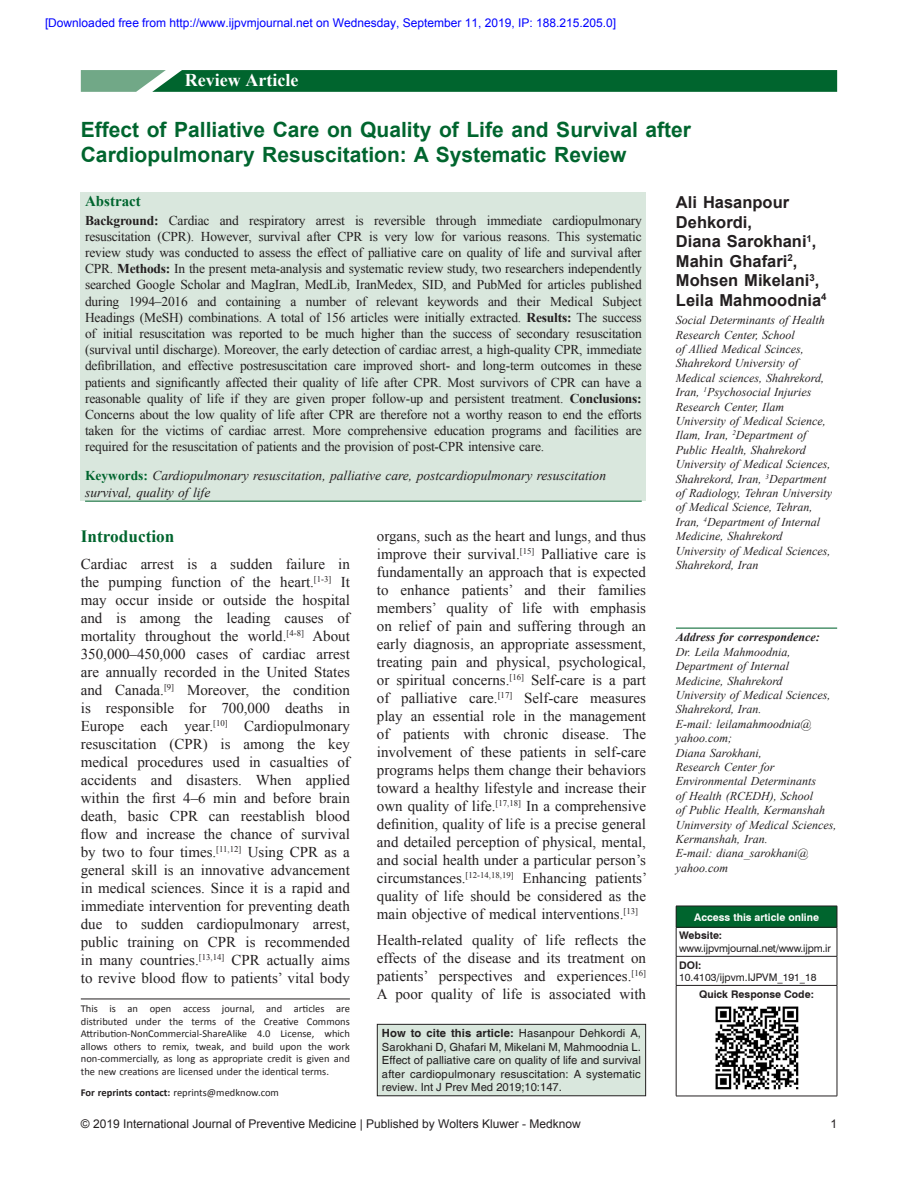
<style>
.page{position:relative;width:918px;height:1188px;background:#fff}
.page>*{position:absolute;margin:0;border:0;box-sizing:border-box;transform-origin:0 0}
.t1{font:700 21px/25.2px "Arial";color:#00652e}
.t2{font:700 18px "Times New Roman";color:#fff}
.t3{font:700 17.25px "Times New Roman";color:#00652e}
.t4{font:700 16.5px/19.5px "Arial";color:#231f20}
.t5{font:15px/18px "Times New Roman";color:#231f20;text-align:justify}
.t6{font:700 15px "Times New Roman";color:#00652e}
.t7{font:13.5px/16.2px "Times New Roman";letter-spacing:-.015em;color:#231f20;text-align:justify}
.t8{font:italic 13.5px/16.2px "Times New Roman";color:#231f20}
.t9{font:italic 12px/14.4px "Times New Roman";color:#231f20}
.t10{font:12px "Arial";color:#00f}
.t11{font:12px "Arial";color:#231f20}
.t12{font:italic 700 12px "Times New Roman";color:#231f20}
.t13{font:11.25px/13.5px "Helvetica";letter-spacing:.015em;color:#231f20;text-align:justify}
.t14{font:10.5px/12.6px "Calibri";color:#231f20;text-align:justify}
.t15{font:10.5px "Swiss 721 BT";letter-spacing:-.015em;color:#231f20}
.t16{font:700 10.5px "Swiss 721 BT";color:#231f20}
.t17{font:700 10.5px "Swiss 721 BT";color:#fff}
.s1{font-weight:700}
.s2{font-weight:700;font-style:normal;color:#00652e}
</style>
<div class="page">
<hr style="left:676px;top:628px;width:161px;height:1px;background:#00652e">
<div style="left:81px;top:192px;width:565px;height:309px;background:#d9e7dd"></div>
<hr style="left:85px;top:501px;width:557px;height:1px;background:#00652e">
<svg style="left:81px;top:70px;width:756px;height:22px;background:#126f3c"></svg>
<div style="left:377px;top:1024px;width:269px;height:72px;background:#d9e7dd"></div>
<div style="left:377px;top:1024px;width:269px;height:72px;border:1px solid #231f20"></div>
<hr style="left:81px;top:999px;width:269px;height:1px;background:#231f20">
<div style="left:676px;top:906px;width:161px;height:21px;background:#00652e"></div>
<hr style="left:676px;top:927px;width:161px;height:1px;background:#231f20">
<hr style="left:676px;top:956px;width:161px;height:1px;background:#231f20">
<hr style="left:676px;top:985px;width:161px;height:1px;background:#231f20">
<hr style="left:676px;top:906px;width:161px;height:1px;background:#231f20">
<svg style="left:676px;top:906px;width:1px;height:79px"></svg>
<svg style="left:837px;top:906px;width:1px;height:79px"></svg>
<hr style="left:676px;top:986px;width:1px;height:110px;background:#231f20">
<hr style="left:837px;top:986px;width:1px;height:110px;background:#231f20">
<hr style="left:676px;top:1096px;width:161px;height:1px;background:#231f20">
<img style="left:715px;top:1006px;width:84px;height:84px">
<p class="t10" style="left:45px;top:16px;width:573px">[Downloaded free from http://www.ijpvmjournal.net on Wednesday, September 11, 2019, IP: 188.215.205.0]</p>
<p class="t2" style="left:185px;top:67px;width:115px">Review Article</p>
<h1 class="t1" style="left:81px;top:117px;width:612px">Effect of Palliative Care on Quality of Life and Survival after<br>Cardiopulmonary Resuscitation: A Systematic Review</h1>
<p class="t6" style="left:85px;top:190px;width:57px">Abstract</p>
<p class="t7" style="left:85px;top:212px;width:558px"><span class="s1">Background:</span> Cardiac and respiratory arrest is reversible through immediate cardiopulmonary resuscitation (CPR). However, survival after CPR is very low for various reasons. This systematic review study was conducted to assess the effect of palliative care on quality of life and survival after CPR. <span class="s1">Methods:</span> In the present meta‑analysis and systematic review study, two researchers independently searched Google Scholar and MagIran, MedLib, IranMedex, SID, and PubMed for articles published during 1994–2016 and containing a number of relevant keywords and their Medical Subject Headings (MeSH) combinations. A total of 156 articles were initially extracted. <span class="s1">Results:</span> The success of initial resuscitation was reported to be much higher than the success of secondary resuscitation (survival until discharge). Moreover, the early detection of cardiac arrest, a high‑quality CPR, immediate defibrillation, and effective postresuscitation care improved short‑ and long‑term outcomes in these patients and significantly affected their quality of life after CPR. Most survivors of CPR can have a reasonable quality of life if they are given proper follow‑up and persistent treatment. <span class="s1">Conclusions:<br></span>Concerns about the low quality of life after CPR are therefore not a worthy reason to end the efforts taken for the victims of cardiac arrest. More comprehensive education programs and facilities are required for the resuscitation of patients and the provision of post‑CPR intensive care.</p>
<p class="t8" style="left:85px;top:467px;width:523px"><span class="s2">Keywords:</span> Cardiopulmonary resuscitation, palliative care, postcardiopulmonary resuscitation survival, quality of life</p>
<p class="t3" style="left:81px;top:524px;width:95px">Introduction</p>
<p class="t5" style="left:81px;top:554px;width:271px">Cardiac arrest is a sudden failure in the pumping function of the heart.<sup>[1‑3]</sup> It may occur inside or outside the hospital and is among the leading causes of mortality throughout the world.<sup>[4‑8]</sup> About 350,000–450,000 cases of cardiac arrest are annually recorded in the United States and Canada.<sup>[9]</sup> Moreover, the condition is responsible for 700,000 deaths in Europe each year.<sup>[10]</sup> Cardiopulmonary resuscitation (CPR) is among the key medical procedures used in casualties of accidents and disasters. When applied within the first 4–6 min and before brain death, basic CPR can reestablish blood flow and increase the chance of survival by two to four times.<sup>[11,12]</sup> Using CPR as a general skill is an innovative advancement in medical sciences. Since it is a rapid and immediate intervention for preventing death due to sudden cardiopulmonary arrest, public training on CPR is recommended in many countries.<sup>[13,14]</sup> CPR actually aims to revive blood flow to patients’ vital body</p>
<p class="t14" style="left:81px;top:1002px;width:271px">This is an open access journal, and articles are distributed under the terms of the Creative Commons Attribution‑NonCommercial‑ShareAlike 4.0 License, which allows others to remix, tweak, and build upon the work non‑commercially, as long as appropriate credit is given and the new creations are licensed under the identical terms.</p>
<p class="t14" style="left:81px;top:1086px;width:200px"><span class="s1">For reprints contact:</span> reprints@medknow.com</p>
<p class="t5" style="left:377px;top:526px;width:272px">organs, such as the heart and lungs, and thus improve their survival.<sup>[15]</sup> Palliative care is fundamentally an approach that is expected to enhance patients’ and their families members’ quality of life with emphasis on relief of pain and suffering through an early diagnosis, an appropriate assessment, treating pain and physical, psychological, or spiritual concerns.<sup>[16]</sup> Self‑care is a part of palliative care.<sup>[17]</sup> Self‑care measures play an essential role in the management of patients with chronic disease. The involvement of these patients in self‑care programs helps them change their behaviors toward a healthy lifestyle and increase their own quality of life.<sup>[17,18]</sup> In a comprehensive definition, quality of life is a precise general and detailed perception of physical, mental, and social health under a particular person’s circumstances.<sup>[12‑14,18,19]</sup> Enhancing patients’ quality of life should be considered as the main objective of medical interventions.<sup>[13]</sup></p>
<p class="t5" style="left:377px;top:931px;width:271px">Health‑related quality of life reflects the effects of the disease and its treatment on patients’ perspectives and experiences.<sup>[16] </sup>A poor quality of life is associated with</p>
<p class="t13" style="left:382px;top:1027px;width:261px"><span class="s1">How to cite this article:</span> Hasanpour Dehkordi A, Sarokhani D, Ghafari M, Mikelani M, Mahmoodnia L.<br>Effect of palliative care on quality of life and survival after cardiopulmonary resuscitation: A systematic review. Int J Prev Med 2019;10:147.</p>
<p class="t4" style="left:676px;top:193px;width:152px">Ali Hasanpour<br>Dehkordi,<br>Diana Sarokhani<sup>1</sup>,<br>Mahin Ghafari<sup>2</sup>,<br>Mohsen Mikelani<sup>3</sup>,<br>Leila Mahmoodnia<sup>4</sup></p>
<p class="t9" style="left:676px;top:313px;width:158px">Social Determinants of Health<br>Research Center, School<br>of Allied Medical Scinces,<br>Shahrekord University of<br>Medical sciences, Shahrekord,<br>Iran, <sup>1</sup>Psychosocial Injuries<br>Research Center, Ilam<br>University of Medical Science,<br>Ilam, Iran, <sup>2</sup>Department of<br>Public Health, Shahrekord<br>University of Medical Sciences,<br>Shahrekord, Iran, <sup>3</sup>Department of Radiology, Tehran University of Medical Science, Tehran,<br>Iran, <sup>4</sup>Department of Internal<br>Medicine, Shahrekord<br>University of Medical Sciences,<br>Shahrekord, Iran</p>
<p class="t12" style="left:676px;top:629px;width:145px">Address for correspondence:</p>
<p class="t9" style="left:676px;top:644px;width:162px">Dr. Leila Mahmoodnia,<br>Department of Internal<br>Medicine, Shahrekord<br>University of Medical Sciences,<br>Shahrekord, Iran.<br>E‑mail: leilamahmoodnia@ yahoo.com;<br>Diana Sarokhani,<br>Research Center for<br>Environmental Determinants<br>of Health (RCEDH), School<br>of Public Health, Kermanshah<br>Uninversity of Medical Sciences,<br>Kermanshah, Iran.<br>E-mail: diana_sarokhani@ yahoo.com</p>
<p class="t17" style="left:694px;top:911px;width:126px">Access this article online</p>
<p class="t16" style="left:679px;top:929px;width:45px">Website:</p>
<p class="t15" style="left:679px;top:942px;width:153px">www.ijpvmjournal.net/www.ijpm.ir</p>
<p class="t16" style="left:679px;top:958px;width:24px">DOI:</p>
<p class="t15" style="left:679px;top:971px;width:139px">10.4103/ijpvm.IJPVM_191_18</p>
<p class="t16" style="left:699px;top:988px;width:116px">Quick Response Code:</p>
<p class="t11" style="left:81px;top:1116px;width:501px">© 2019 International Journal of Preventive Medicine | Published by Wolters Kluwer - Medknow</p>
<p class="t11" style="left:830px;top:1116px;width:8px">1</p>
</div>
